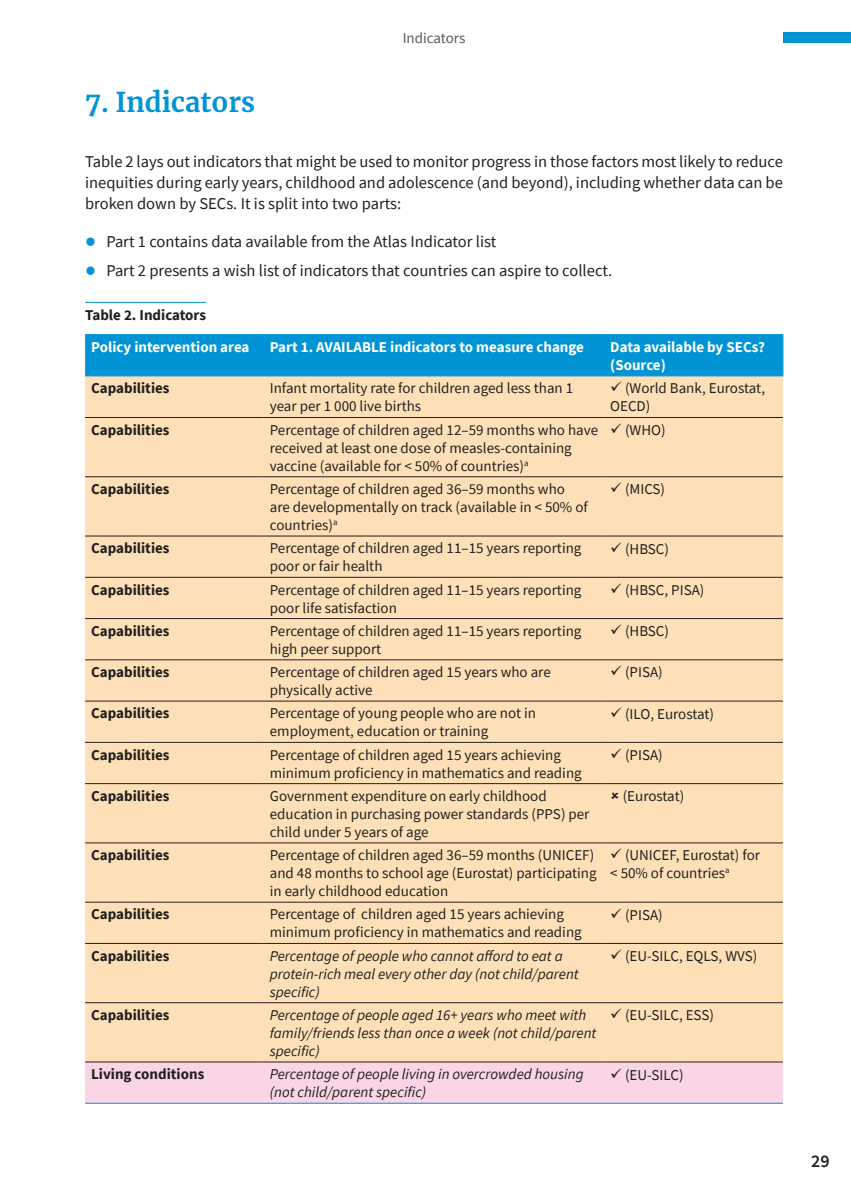
<style>
.page{position:relative;width:851px;height:1191px;background:#fff}
.page>*{position:absolute;margin:0;border:0;box-sizing:border-box;transform-origin:0 0}
.Heading_1{font:700 27px "Merriweather";color:#0093d5}
.t1{font:600 18px "Source Sans Pro";color:#231f20}
.t2{font:16.5px/21px "Source Sans Pro";color:#231f20;text-align:justify}
.table_txt{font:15px/18px "Source Sans Pro";color:#231f20}
.table_txt-2{font:italic 15px/18px "Source Sans Pro";color:#231f20}
.table_txt_symbol{font:15px/18px "Source Sans Pro";color:#231f20}
.table_txt-3{font:700 15px "Source Sans Pro";color:#231f20}
.table_txt-4{font:700 15px/18px "Source Sans Pro";color:#fff}
.Heading_5{font:700 15px "Source Sans Pro";color:#231f20}
.t3{font:15px "Source Sans Pro";color:#57585a}
.s1{font-size:36px;color:#0093d5}
</style>
<div class="page">
<div style="left:782px;top:32px;width:68px;height:11px;background:#0093d5"></div>
<hr style="left:85px;top:302px;width:121px;height:1px;background:#0093d5">
<div style="left:85px;top:335px;width:697px;height:40px;background:#0093d5"></div>
<div style="left:85px;top:376px;width:697px;height:685px;background:#fee0b8"></div>
<div style="left:85px;top:1062px;width:697px;height:40px;background:#fad5e5"></div>
<hr style="left:85px;top:334px;width:179px;height:1px;background:#0093d5">
<hr style="left:85px;top:1102px;width:179px;height:1px;background:#0093d5">
<hr style="left:85px;top:375px;width:179px;height:1px;background:#0093d5">
<hr style="left:263px;top:335px;width:1px;height:40px;background:#0093d5">
<hr style="left:264px;top:334px;width:340px;height:1px;background:#0093d5">
<hr style="left:604px;top:334px;width:179px;height:1px;background:#0093d5">
<hr style="left:264px;top:1102px;width:340px;height:1px;background:#0093d5">
<hr style="left:604px;top:1102px;width:178px;height:1px;background:#0093d5">
<hr style="left:603px;top:335px;width:1px;height:40px;background:#0093d5">
<hr style="left:782px;top:335px;width:1px;height:40px;background:#0093d5">
<hr style="left:264px;top:375px;width:340px;height:1px;background:#0093d5">
<hr style="left:604px;top:375px;width:179px;height:1px;background:#0093d5">
<hr style="left:85px;top:417px;width:179px;height:1px;background:#231f20">
<hr style="left:264px;top:417px;width:340px;height:1px;background:#231f20">
<hr style="left:604px;top:417px;width:178px;height:1px;background:#231f20">
<hr style="left:85px;top:476px;width:179px;height:1px;background:#231f20">
<hr style="left:264px;top:476px;width:340px;height:1px;background:#231f20">
<hr style="left:604px;top:476px;width:178px;height:1px;background:#231f20">
<hr style="left:85px;top:535px;width:179px;height:1px;background:#231f20">
<hr style="left:264px;top:535px;width:340px;height:1px;background:#231f20">
<hr style="left:604px;top:535px;width:178px;height:1px;background:#231f20">
<hr style="left:85px;top:577px;width:179px;height:1px;background:#231f20">
<hr style="left:264px;top:577px;width:340px;height:1px;background:#231f20">
<hr style="left:604px;top:577px;width:178px;height:1px;background:#231f20">
<hr style="left:85px;top:618px;width:179px;height:1px;background:#231f20">
<hr style="left:264px;top:618px;width:340px;height:1px;background:#231f20">
<hr style="left:604px;top:618px;width:178px;height:1px;background:#231f20">
<hr style="left:85px;top:659px;width:179px;height:1px;background:#231f20">
<hr style="left:264px;top:659px;width:340px;height:1px;background:#231f20">
<hr style="left:604px;top:659px;width:178px;height:1px;background:#231f20">
<hr style="left:85px;top:700px;width:179px;height:1px;background:#231f20">
<hr style="left:264px;top:700px;width:340px;height:1px;background:#231f20">
<hr style="left:604px;top:700px;width:178px;height:1px;background:#231f20">
<hr style="left:85px;top:742px;width:179px;height:1px;background:#231f20">
<hr style="left:264px;top:742px;width:340px;height:1px;background:#231f20">
<hr style="left:604px;top:742px;width:178px;height:1px;background:#231f20">
<hr style="left:85px;top:783px;width:179px;height:1px;background:#231f20">
<hr style="left:264px;top:783px;width:340px;height:1px;background:#231f20">
<hr style="left:604px;top:783px;width:178px;height:1px;background:#231f20">
<hr style="left:85px;top:842px;width:179px;height:1px;background:#231f20">
<hr style="left:264px;top:842px;width:340px;height:1px;background:#231f20">
<hr style="left:604px;top:842px;width:178px;height:1px;background:#231f20">
<hr style="left:85px;top:901px;width:179px;height:1px;background:#231f20">
<hr style="left:264px;top:901px;width:340px;height:1px;background:#231f20">
<hr style="left:604px;top:901px;width:178px;height:1px;background:#231f20">
<hr style="left:85px;top:943px;width:179px;height:1px;background:#231f20">
<hr style="left:264px;top:943px;width:340px;height:1px;background:#231f20">
<hr style="left:604px;top:943px;width:178px;height:1px;background:#231f20">
<hr style="left:85px;top:1002px;width:179px;height:1px;background:#231f20">
<hr style="left:264px;top:1002px;width:340px;height:1px;background:#231f20">
<hr style="left:604px;top:1002px;width:178px;height:1px;background:#231f20">
<hr style="left:85px;top:1061px;width:179px;height:1px;background:#231f20">
<hr style="left:264px;top:1061px;width:340px;height:1px;background:#231f20">
<hr style="left:604px;top:1061px;width:178px;height:1px;background:#231f20">
<svg style="left:611px;top:792px;width:7px;height:7px"></svg>
<p class="t3" style="left:402px;top:28px;width:64px">Indicators</p>
<p class="Heading_1" style="left:85px;top:83px;width:172px">7. Indicators</p>
<p class="t2" style="left:85px;top:151px;width:699px">Table 2 lays out indicators that might be used to monitor progress in those factors most likely to reduce inequities during early years, childhood and adolescence (and beyond), including whether data can be broken down by SECs. It is split into two parts:</p>
<p class="t2" style="left:85px;top:231px;width:412px"><span class="s1">•</span> Part 1 contains data available from the Atlas Indicator list</p>
<p class="t2" style="left:85px;top:260px;width:528px"><span class="s1">•</span> Part 2 presents a wish list of indicators that countries can aspire to collect.</p>
<p class="Heading_5" style="left:85px;top:305px;width:122px">Table 2. Indicators</p>
<p class="table_txt-4" style="left:91px;top:338px;width:160px">Policy intervention area</p>
<p class="table_txt-4" style="left:270px;top:338px;width:316px">Part 1. AVAILABLE indicators to measure change</p>
<p class="table_txt-4" style="left:610px;top:338px;width:156px">Data available by SECs? (Source)</p>
<p class="table_txt-3" style="left:91px;top:378px;width:80px">Capabilities</p>
<p class="table_txt" style="left:270px;top:379px;width:305px">Infant mortality rate for children aged less than 1 year per 1 000 live births</p>
<p class="table_txt_symbol" style="left:610px;top:379px;width:156px">✓ (World Bank, Eurostat,<br>OECD)</p>
<p class="table_txt-3" style="left:91px;top:419px;width:80px">Capabilities</p>
<p class="table_txt" style="left:270px;top:421px;width:330px">Percentage of children aged 12–59 months who have received at least one dose of measles-containing vaccine (available for &lt; 50% of countries)<sup>a</sup></p>
<p class="table_txt_symbol" style="left:610px;top:421px;width:57px">✓ (WHO)</p>
<p class="table_txt-3" style="left:91px;top:479px;width:80px">Capabilities</p>
<p class="table_txt" style="left:270px;top:480px;width:319px">Percentage of children aged 36–59 months who are developmentally on track (available in &lt; 50% of countries)<sup>a</sup></p>
<p class="table_txt_symbol" style="left:610px;top:480px;width:56px">✓ (MICS)</p>
<p class="table_txt-3" style="left:91px;top:538px;width:80px">Capabilities</p>
<p class="table_txt" style="left:270px;top:539px;width:313px">Percentage of children aged 11–15 years reporting poor or fair health</p>
<p class="table_txt_symbol" style="left:610px;top:539px;width:60px">✓ (HBSC)</p>
<p class="table_txt-3" style="left:91px;top:579px;width:80px">Capabilities</p>
<p class="table_txt" style="left:270px;top:580px;width:313px">Percentage of children aged 11–15 years reporting poor life satisfaction</p>
<p class="table_txt_symbol" style="left:610px;top:581px;width:96px">✓ (HBSC, PISA)</p>
<p class="table_txt-3" style="left:91px;top:620px;width:80px">Capabilities</p>
<p class="table_txt" style="left:270px;top:622px;width:313px">Percentage of children aged 11–15 years reporting high peer support</p>
<p class="table_txt_symbol" style="left:610px;top:622px;width:60px">✓ (HBSC)</p>
<p class="table_txt-3" style="left:91px;top:662px;width:80px">Capabilities</p>
<p class="table_txt" style="left:270px;top:663px;width:282px">Percentage of children aged 15 years who are physically active</p>
<p class="table_txt_symbol" style="left:610px;top:663px;width:54px">✓ (PISA)</p>
<p class="table_txt-3" style="left:91px;top:703px;width:80px">Capabilities</p>
<p class="table_txt" style="left:270px;top:704px;width:268px">Percentage of young people who are not in employment, education or training</p>
<p class="table_txt_symbol" style="left:610px;top:704px;width:105px">✓ (ILO, Eurostat)</p>
<p class="table_txt-3" style="left:91px;top:744px;width:80px">Capabilities</p>
<p class="table_txt" style="left:270px;top:745px;width:313px">Percentage of children aged 15 years achieving minimum proficiency in mathematics and reading</p>
<p class="table_txt_symbol" style="left:610px;top:746px;width:54px">✓ (PISA)</p>
<p class="table_txt-3" style="left:91px;top:785px;width:80px">Capabilities</p>
<p class="table_txt" style="left:270px;top:787px;width:321px">Government expenditure on early childhood education in purchasing power standards (PPS) per child under 5 years of age</p>
<p class="table_txt_symbol" style="left:622px;top:787px;width:63px">(Eurostat)</p>
<p class="table_txt-3" style="left:91px;top:845px;width:80px">Capabilities</p>
<p class="table_txt" style="left:270px;top:846px;width:328px">Percentage of children aged 36–59 months (UNICEF) and 48 months to school age (Eurostat) participating in early childhood education</p>
<p class="table_txt_symbol" style="left:610px;top:846px;width:151px">✓ (UNICEF, Eurostat) for &lt; 50% of countries<sup>a</sup></p>
<p class="table_txt-3" style="left:91px;top:904px;width:80px">Capabilities</p>
<p class="table_txt" style="left:270px;top:905px;width:313px">Percentage of children aged 15 years achieving minimum proficiency in mathematics and reading</p>
<p class="table_txt_symbol" style="left:610px;top:905px;width:54px">✓ (PISA)</p>
<p class="table_txt-3" style="left:91px;top:945px;width:80px">Capabilities</p>
<p class="table_txt-2" style="left:270px;top:946px;width:310px">Percentage of people who cannot afford to eat a protein-rich meal every other day (not child/parent specific)</p>
<p class="table_txt_symbol" style="left:610px;top:947px;width:148px">✓ (EU-SILC, EQLS, WVS)</p>
<p class="table_txt-3" style="left:91px;top:1004px;width:80px">Capabilities</p>
<p class="table_txt-2" style="left:270px;top:1005px;width:328px">Percentage of people aged 16+ years who meet with family/friends less than once a week (not child/parent specific)</p>
<p class="table_txt_symbol" style="left:610px;top:1006px;width:105px">✓ (EU-SILC, ESS)</p>
<p class="table_txt-3" style="left:91px;top:1064px;width:115px">Living conditions</p>
<p class="table_txt-2" style="left:270px;top:1065px;width:315px">Percentage of people living in overcrowded housing (not child/parent specific)</p>
<p class="table_txt_symbol" style="left:610px;top:1065px;width:75px">✓ (EU-SILC)</p>
<p class="t1" style="left:811px;top:1149px;width:20px">29</p>
</div>
